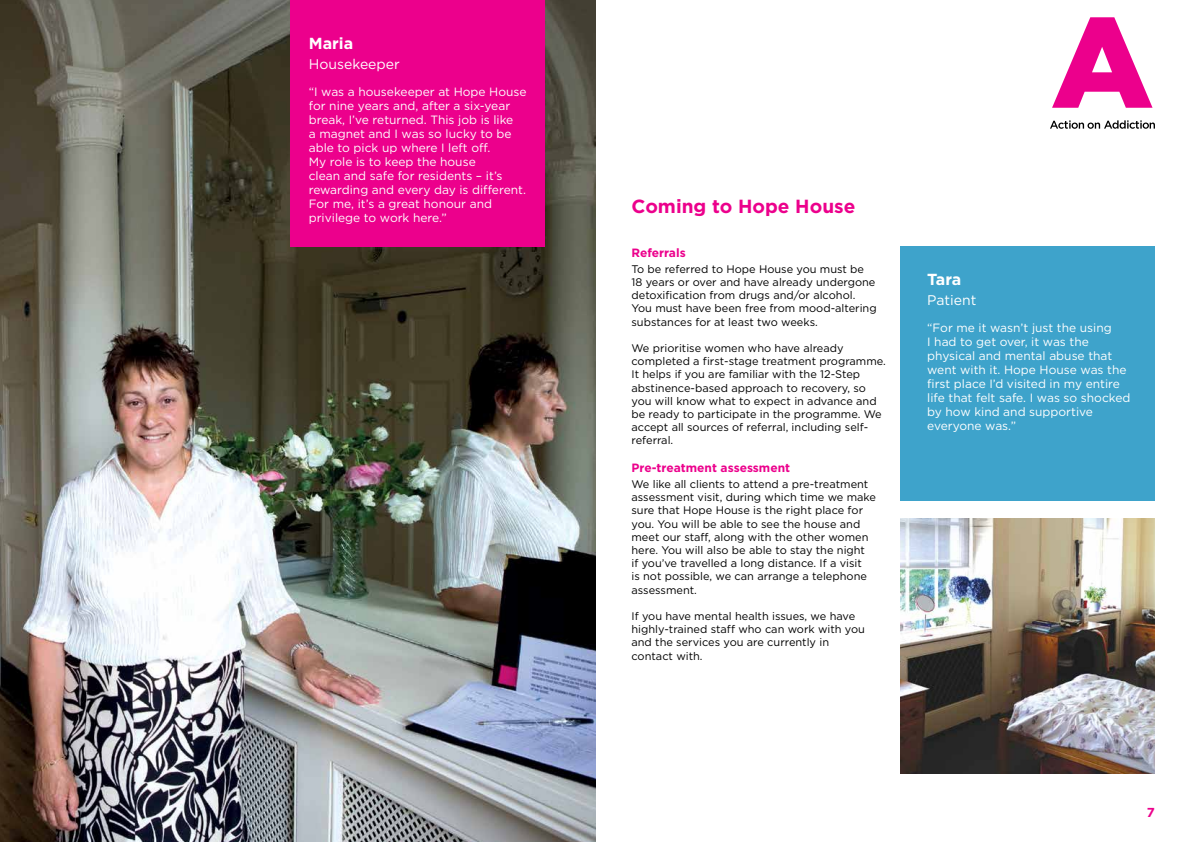
<style>
.page{position:relative;width:1191px;height:842px;background:#fff}
.page>*{position:absolute;margin:0;border:0;box-sizing:border-box;transform-origin:0 0}
.t1{font:700 19px "Gotham HTF";color:#ec008c}
.t2{font:700 16px "Gotham HTF";color:#fff}
.t3{font:14px "Gotham HTF";color:#fff}
.t4{font:700 13px "Gotham HTF";color:#ec008c}
.t5{font:12px/14px "Gotham HTF";color:#fff}
.t6{font:700 12px "Gotham HTF";color:#ec008c}
.t7{font:11px/13.2px "Gotham HTF";color:#000}
</style>
<div class="page">
<img style="left:0;top:0;width:595px;height:842px">
<div style="left:291px;top:0;width:254px;height:247px;background:#ec008c"></div>
<div style="left:900px;top:247px;width:255px;height:254px;background:#3ea3cb"></div>
<img style="left:900px;top:518px;width:255px;height:255px">
<svg style="left:1052px;top:17px;width:100px;height:91px"></svg>
<svg style="left:1050px;top:120px;width:105px;height:9px"></svg>
<h2 class="t2" style="left:309px;top:35px;width:46px">Maria</h2>
<p class="t3" style="left:309px;top:56px;width:93px">Housekeeper</p>
<p class="t5" style="left:309px;top:84px;width:219px">“I was a housekeeper at Hope House for nine years and, after a six-year break, I’ve returned. This job is like<br>a magnet and I was so lucky to be able to pick up where I left off.<br>My role is to keep the house<br>clean and safe for residents – it’s rewarding and every day is different.<br>For me, it’s a great honour and privilege to work here.”</p>
<h1 class="t1" style="left:631px;top:195px;width:225px">Coming to Hope House</h1>
<p class="t6" style="left:631px;top:246px;width:56px">Referrals</p>
<p class="t7" style="left:631px;top:262px;width:247px">To be referred to Hope House you must be 18 years or over and have already undergone detoxification from drugs and/or alcohol.<br>You must have been free from mood-altering substances for at least two weeks.</p>
<p class="t7" style="left:631px;top:341px;width:256px">We prioritise women who have already completed a first-stage treatment programme.<br>It helps if you are familiar with the 12-Step abstinence-based approach to recovery, so you will know what to expect in advance and be ready to participate in the programme. We accept all sources of referral, including self&shy;referral.</p>
<p class="t6" style="left:631px;top:461px;width:160px">Pre-treatment assessment</p>
<p class="t7" style="left:631px;top:477px;width:246px">We like all clients to attend a pre-treatment assessment visit, during which time we make sure that Hope House is the right place for you. You will be able to see the house and meet our staff, along with the other women here. You will also be able to stay the night<br>if you’ve travelled a long distance. If a visit<br>is not possible, we can arrange a telephone assessment.</p>
<p class="t7" style="left:631px;top:609px;width:235px">If you have mental health issues, we have highly-trained staff who can work with you and the services you are currently in contact with.</p>
<h2 class="t2" style="left:927px;top:270px;width:35px">Tara</h2>
<p class="t3" style="left:927px;top:292px;width:51px">Patient</p>
<p class="t5" style="left:927px;top:320px;width:205px">“For me it wasn’t just the using<br>I had to get over, it was the physical and mental abuse that went with it. Hope House was the first place I’d visited in my entire life that felt safe. I was so shocked by how kind and supportive everyone was.”</p>
<p class="t4" style="left:1147px;top:805px;width:10px">7</p>
</div>
